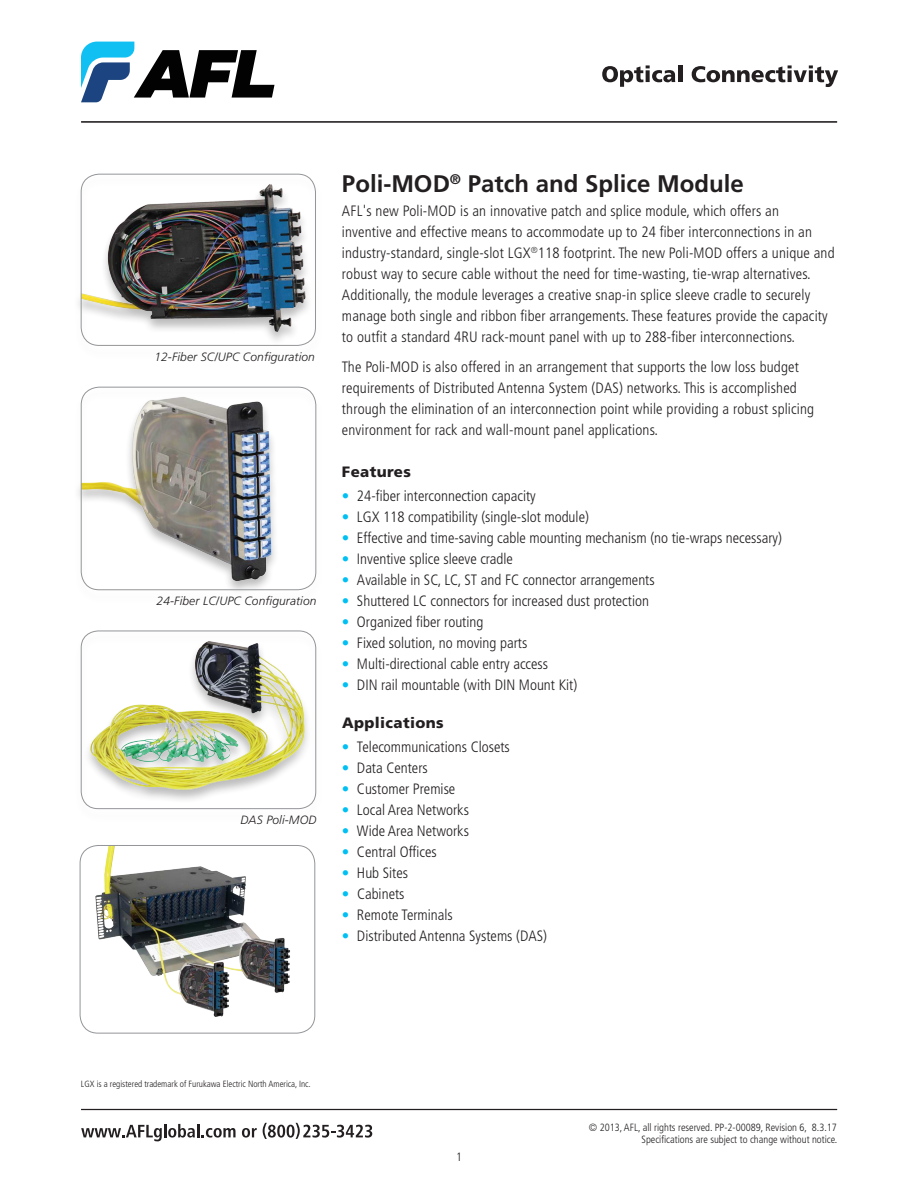
<style>
.page{position:relative;width:918px;height:1188px;background:#fff}
.page>*{position:absolute;margin:0;border:0;box-sizing:border-box;transform-origin:0 0}
.t1{font:700 24px "Frutiger LT Std";color:#231f20}
.t2{font:300 condensed 15px/21px "Frutiger LT Std";letter-spacing:.01em;color:#231f20}
.t3{font:900 15px "Frutiger LT Std";letter-spacing:.025em;color:#231f20}
.t4{font:italic 300 12px "Frutiger LT Std";letter-spacing:.01em;color:#231f20}
.t5{font:300 condensed 12px "Frutiger LT Std";color:#231f20}
.t6{font:300 condensed 10.5px/12px "Frutiger LT Std";color:#231f20;text-align:right}
.t7{font:300 condensed 9px "Frutiger LT Std";color:#231f20}
.s1{color:#00c0f3}
</style>
<div class="page">
<svg style="left:81px;top:42px;width:193px;height:60px"></svg>
<svg style="left:81px;top:1124px;width:155px;height:17px"></svg>
<svg style="left:242px;top:1128px;width:15px;height:10px"></svg>
<svg style="left:263px;top:1123px;width:109px;height:16px"></svg>
<hr style="left:81px;top:121px;width:756px;height:1px;background:#231f20">
<hr style="left:81px;top:1109px;width:756px;height:1px;background:#231f20">
<svg style="left:602px;top:65px;width:73px;height:22px"></svg>
<hr style="left:678px;top:65px;width:4px;height:17px;background:#231f20">
<svg style="left:692px;top:65px;width:146px;height:22px"></svg>
<div style="left:73px;top:629px;width:251px;height:195px;background:#231f20;opacity:.3"></div>
<img style="left:81px;top:631px;width:235px;height:169px">
<div style="left:81px;top:631px;width:235px;height:178px;border:1px solid #939598;border-radius:17px"></div>
<div style="left:73px;top:385px;width:251px;height:220px;background:#231f20;opacity:.3"></div>
<img style="left:81px;top:387px;width:217px;height:203px">
<div style="left:81px;top:387px;width:235px;height:203px;border:1px solid #939598;border-radius:18px"></div>
<img style="left:81px;top:174px;width:234px;height:171px">
<div style="left:81px;top:174px;width:235px;height:172px;border:1px solid #939598;border-radius:18px"></div>
<img style="left:80px;top:845px;width:235px;height:177px">
<div style="left:80px;top:845px;width:235px;height:188px;border:1px solid #939598;border-radius:18px"></div>
<p class="t4" style="left:154px;top:351px;width:162px">12-Fiber SC/UPC Configuration</p>
<p class="t4" style="left:157px;top:596px;width:161px">24-Fiber LC/UPC Configuration</p>
<p class="t4" style="left:241px;top:815px;width:77px">DAS Poli-MOD</p>
<h1 class="t1" style="left:342px;top:174px;width:403px">Poli-MOD<sup>®</sup> Patch and Splice Module</h1>
<p class="t2" style="left:342px;top:202px;width:494px">AFL's new Poli-MOD is an innovative patch and splice module, which offers an<br>inventive and effective means to accommodate up to 24 fiber interconnections in an industry-standard, single-slot LGX<sup>®</sup>118 footprint. The new Poli-MOD offers a unique and robust way to secure cable without the need for time-wasting, tie-wrap alternatives.<br>Additionally, the module leverages a creative snap-in splice sleeve cradle to securely manage both single and ribbon fiber arrangements. These features provide the capacity to outfit a standard 4RU rack-mount panel with up to 288-fiber interconnections.</p>
<p class="t2" style="left:342px;top:358px;width:474px">The Poli-MOD is also offered in an arrangement that supports the low loss budget requirements of Distributed Antenna System (DAS) networks. This is accomplished through the elimination of an interconnection point while providing a robust splicing environment for rack and wall-mount panel applications.</p>
<p class="t3" style="left:342px;top:465px;width:71px">Features</p>
<p class="t2" style="left:342px;top:486px;width:195px"><span class="s1">•</span> 24-fiber interconnection capacity</p>
<p class="t2" style="left:342px;top:507px;width:248px"><span class="s1">•</span> LGX 118 compatibility (single-slot module)</p>
<p class="t2" style="left:342px;top:528px;width:442px"><span class="s1">•</span> Effective and time-saving cable mounting mechanism (no tie-wraps necessary)</p>
<p class="t2" style="left:342px;top:549px;width:172px"><span class="s1">•</span> Inventive splice sleeve cradle</p>
<p class="t2" style="left:342px;top:570px;width:314px"><span class="s1">•</span> Available in SC, LC, ST and FC connector arrangements</p>
<p class="t2" style="left:342px;top:591px;width:308px"><span class="s1">•</span> Shuttered LC connectors for increased dust protection</p>
<p class="t2" style="left:342px;top:612px;width:143px"><span class="s1">•</span> Organized fiber routing</p>
<p class="t2" style="left:342px;top:633px;width:187px"><span class="s1">•</span> Fixed solution, no moving parts</p>
<p class="t2" style="left:342px;top:654px;width:208px"><span class="s1">•</span> Multi-directional cable entry access</p>
<p class="t2" style="left:342px;top:675px;width:237px"><span class="s1">•</span> DIN rail mountable (with DIN Mount Kit)</p>
<p class="t3" style="left:342px;top:717px;width:103px">Applications</p>
<p class="t2" style="left:342px;top:738px;width:169px"><span class="s1">•</span> Telecommunications Closets</p>
<p class="t2" style="left:342px;top:759px;width:87px"><span class="s1">•</span> Data Centers</p>
<p class="t2" style="left:342px;top:780px;width:115px"><span class="s1">•</span> Customer Premise</p>
<p class="t2" style="left:342px;top:801px;width:128px"><span class="s1">•</span> Local Area Networks</p>
<p class="t2" style="left:342px;top:822px;width:128px"><span class="s1">•</span> Wide Area Networks</p>
<p class="t2" style="left:342px;top:843px;width:96px"><span class="s1">•</span> Central Offices</p>
<p class="t2" style="left:342px;top:864px;width:68px"><span class="s1">•</span> Hub Sites</p>
<p class="t2" style="left:342px;top:885px;width:64px"><span class="s1">•</span> Cabinets</p>
<p class="t2" style="left:342px;top:906px;width:112px"><span class="s1">•</span> Remote Terminals</p>
<p class="t2" style="left:342px;top:927px;width:207px"><span class="s1">•</span> Distributed Antenna Systems (DAS)</p>
<p class="t7" style="left:81px;top:1080px;width:231px">LGX is a registered trademark of Furukawa Electric North America, Inc.</p>
<p class="t5" style="left:456px;top:1152px;width:7px">1</p>
<p class="t6" style="left:589px;top:1122px;width:250px">© 2013, AFL, all rights reserved. PP-2-00089, Revision 6, 8.3.17<br>Specifications are subject to change without notice.</p>
</div>
